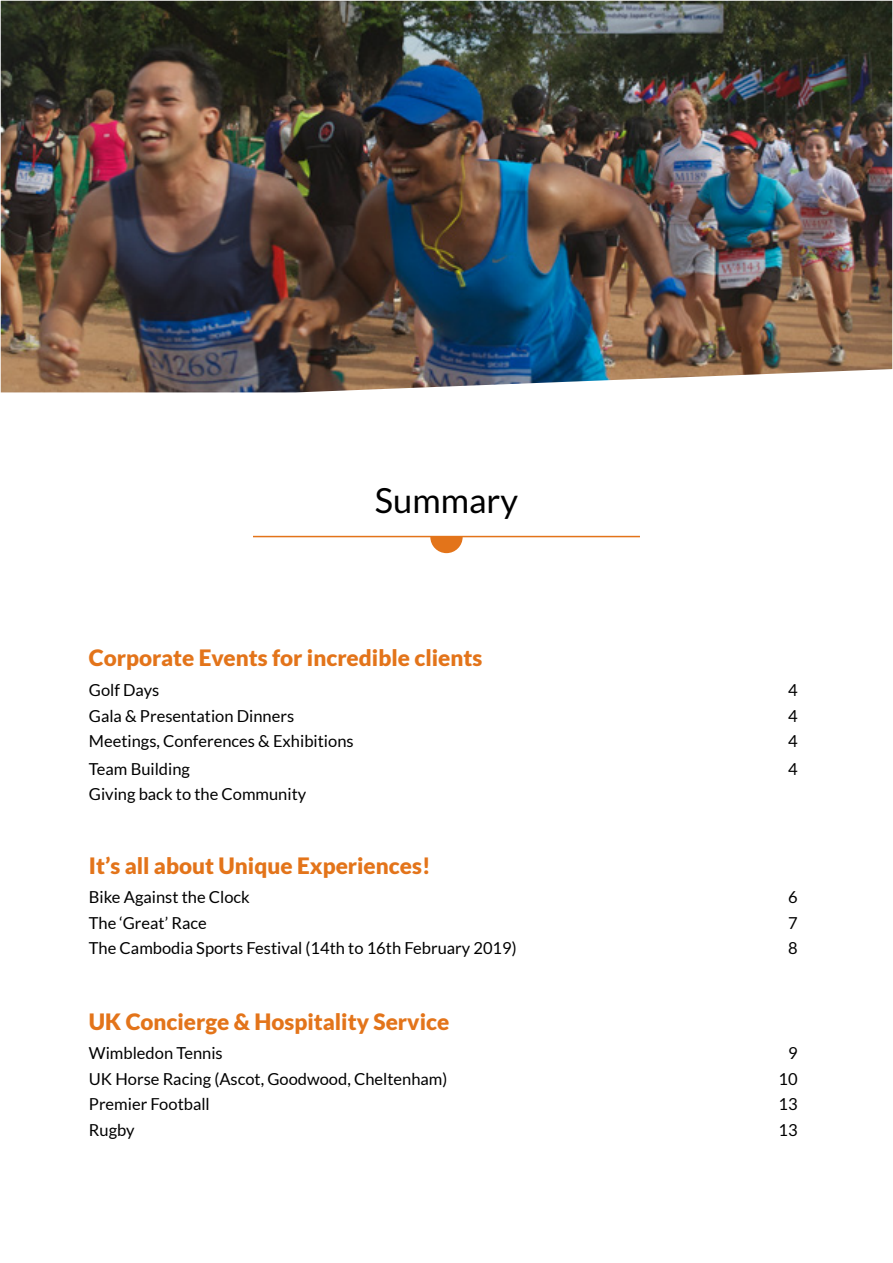
<style>
.page{position:relative;width:893px;height:1263px;background:#fff}
.page>*{position:absolute;margin:0;border:0;box-sizing:border-box;transform-origin:0 0}
.t1{font:34.5px "Lato";color:#000}
.t2{font:900 22.5px "Lato";color:#e3741a}
.t3{font:16.5px "Lato";color:#000}
</style>
<div class="page">
<hr style="left:253px;top:536px;width:387px;height:1px;background:#e3741a">
<svg style="left:430px;top:537px;width:33px;height:16px"></svg>
<img style="left:1px;top:1px;width:891px;height:391px">
<h1 class="t1" style="left:375px;top:481px;width:145px">Summary</h1>
<h2 class="t2" style="left:89px;top:645px;width:395px">Corporate Events for incredible clients</h2>
<p class="t3" style="left:89px;top:681px;width:72px">Golf Days</p>
<p class="t3" style="left:788px;top:681px;width:11px">4</p>
<p class="t3" style="left:89px;top:706px;width:207px">Gala &amp; Presentation Dinners</p>
<p class="t3" style="left:788px;top:706px;width:11px">4</p>
<p class="t3" style="left:89px;top:732px;width:266px">Meetings, Conferences &amp; Exhibitions</p>
<p class="t3" style="left:788px;top:732px;width:11px">4</p>
<p class="t3" style="left:89px;top:760px;width:103px">Team Building</p>
<p class="t3" style="left:788px;top:760px;width:11px">4</p>
<p class="t3" style="left:89px;top:785px;width:219px">Giving back to the Community</p>
<h2 class="t2" style="left:89px;top:852px;width:343px">It’s all about Unique Experiences!</h2>
<p class="t3" style="left:89px;top:888px;width:163px">Bike Against the Clock</p>
<p class="t3" style="left:788px;top:888px;width:11px">6</p>
<p class="t3" style="left:89px;top:913px;width:119px">The ‘Great’ Race</p>
<p class="t3" style="left:788px;top:913px;width:11px">7</p>
<p class="t3" style="left:89px;top:939px;width:429px">The Cambodia Sports Festival (14th to 16th February 2019)</p>
<p class="t3" style="left:788px;top:939px;width:11px">8</p>
<h2 class="t2" style="left:89px;top:1008px;width:362px">UK Concierge &amp; Hospitality Service</h2>
<p class="t3" style="left:89px;top:1044px;width:135px">Wimbledon Tennis</p>
<p class="t3" style="left:788px;top:1044px;width:11px">9</p>
<p class="t3" style="left:89px;top:1069px;width:360px">UK Horse Racing (Ascot, Goodwood, Cheltenham)</p>
<p class="t3" style="left:778px;top:1069px;width:21px">10</p>
<p class="t3" style="left:89px;top:1095px;width:122px">Premier Football</p>
<p class="t3" style="left:778px;top:1095px;width:21px">13</p>
<p class="t3" style="left:89px;top:1120px;width:47px">Rugby</p>
<p class="t3" style="left:778px;top:1120px;width:21px">13</p>
</div>
